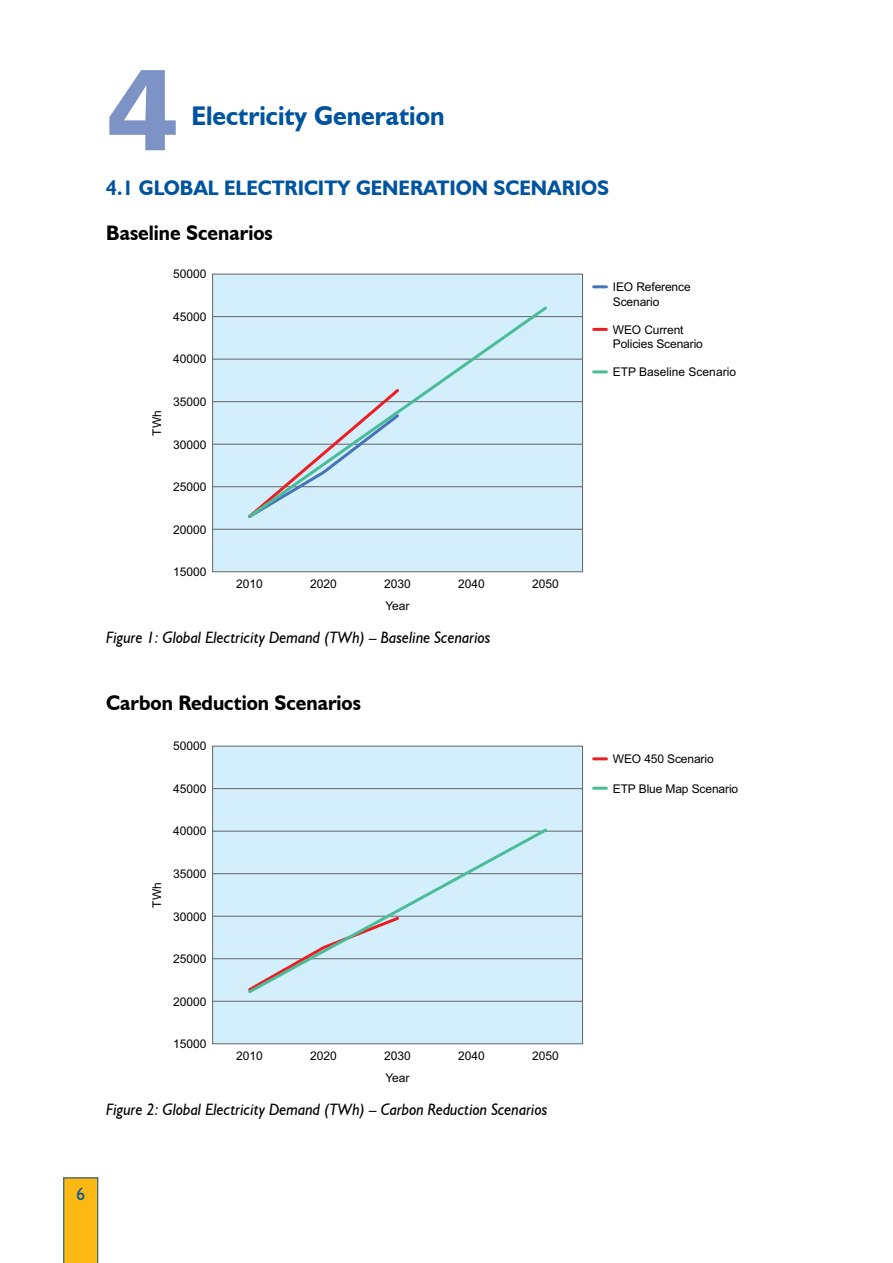
<style>
.page{position:relative;width:893px;height:1263px;background:#fff}
.page>*{position:absolute;margin:0;border:0;box-sizing:border-box;transform-origin:0 0}
.t1{font:115.5px "Humanist 777 BT Black B";color:#7d92c5}
.t2{font:700 27px "Humanist 521 BT";color:#00549f;scale:.95 1}
.t3{font:700 21px "Humanist 521 BT";color:#000;scale:.95 1}
.t4{font:700 21px "Humanist 521 BT";color:#00549f;scale:.95 1}
.t5{font:18px "Humanist 521 BT";color:#00549f;scale:.95 1}
.t6{font:italic 16.5px "Humanist 521 BT";color:#000;scale:.95 1}
.t7{font:12px/14.4px "Arial";color:#000}
</style>
<div class="page">
<div style="left:64px;top:1178px;width:34px;height:85px;background:#fdb913"></div>
<div style="left:213px;top:274px;width:370px;height:298px;background:#d4effc"></div>
<hr style="left:213px;top:316px;width:370px;height:1px;background:#636466">
<hr style="left:213px;top:359px;width:370px;height:1px;background:#636466">
<hr style="left:213px;top:401px;width:370px;height:1px;background:#636466">
<hr style="left:213px;top:444px;width:370px;height:1px;background:#636466">
<hr style="left:213px;top:486px;width:370px;height:1px;background:#636466">
<hr style="left:213px;top:529px;width:370px;height:1px;background:#636466">
<svg style="left:550px;top:284px;width:58px;height:237px"></svg>
<svg style="left:245px;top:306px;width:305px;height:212px"></svg>
<div style="left:213px;top:746px;width:370px;height:298px;background:#d4effc"></div>
<hr style="left:213px;top:788px;width:370px;height:1px;background:#636466">
<hr style="left:213px;top:831px;width:370px;height:1px;background:#636466">
<hr style="left:213px;top:873px;width:370px;height:1px;background:#636466">
<hr style="left:213px;top:916px;width:370px;height:1px;background:#636466">
<hr style="left:213px;top:958px;width:370px;height:1px;background:#636466">
<hr style="left:213px;top:1001px;width:370px;height:1px;background:#636466">
<svg style="left:245px;top:756px;width:363px;height:238px"></svg>
<svg style="left:246px;top:826px;width:304px;height:168px"></svg>
<h1 class="t1" style="left:106px;top:36px;width:73px">4</h1>
<h2 class="t2" style="left:191px;top:99px;width:268px">Electricity Generation</h2>
<h3 class="t4" style="left:106px;top:174px;width:531px">4.1 GLOBAL ELECTRICITY GENERATION SCENARIOS</h3>
<h3 class="t3" style="left:106px;top:219px;width:177px">Baseline Scenarios</h3>
<p class="t7" style="left:150px;top:436px;width:27px;rotate:-90deg">TWh</p>
<p class="t7" style="left:173px;top:267px;width:35px">50000</p>
<p class="t7" style="left:173px;top:309px;width:35px">45000</p>
<p class="t7" style="left:173px;top:352px;width:35px">40000</p>
<p class="t7" style="left:173px;top:395px;width:35px">35000</p>
<p class="t7" style="left:173px;top:437px;width:35px">30000</p>
<p class="t7" style="left:173px;top:480px;width:35px">25000</p>
<p class="t7" style="left:173px;top:522px;width:35px">20000</p>
<p class="t7" style="left:173px;top:565px;width:35px">15000</p>
<p class="t7" style="left:236px;top:577px;width:28px">2010</p>
<p class="t7" style="left:310px;top:577px;width:28px">2020</p>
<p class="t7" style="left:384px;top:577px;width:28px">2030</p>
<p class="t7" style="left:458px;top:577px;width:28px">2040</p>
<p class="t7" style="left:532px;top:577px;width:28px">2050</p>
<p class="t7" style="left:385px;top:598px;width:26px">Year</p>
<h3 class="t6" style="left:106px;top:627px;width:406px">Figure 1: Global Electricity Demand (TWh) – Baseline Scenarios</h3>
<h3 class="t3" style="left:106px;top:690px;width:270px">Carbon Reduction Scenarios</h3>
<p class="t7" style="left:150px;top:908px;width:27px;rotate:-90deg">TWh</p>
<p class="t7" style="left:173px;top:739px;width:35px">50000</p>
<p class="t7" style="left:173px;top:781px;width:35px">45000</p>
<p class="t7" style="left:173px;top:824px;width:35px">40000</p>
<p class="t7" style="left:173px;top:867px;width:35px">35000</p>
<p class="t7" style="left:173px;top:909px;width:35px">30000</p>
<p class="t7" style="left:173px;top:952px;width:35px">25000</p>
<p class="t7" style="left:173px;top:994px;width:35px">20000</p>
<p class="t7" style="left:173px;top:1037px;width:35px">15000</p>
<p class="t7" style="left:236px;top:1049px;width:28px">2010</p>
<p class="t7" style="left:310px;top:1049px;width:28px">2020</p>
<p class="t7" style="left:384px;top:1049px;width:28px">2030</p>
<p class="t7" style="left:458px;top:1049px;width:28px">2040</p>
<p class="t7" style="left:532px;top:1049px;width:28px">2050</p>
<p class="t7" style="left:385px;top:1070px;width:26px">Year</p>
<h3 class="t6" style="left:106px;top:1099px;width:466px">Figure 2: Global Electricity Demand (TWh) – Carbon Reduction Scenarios</h3>
<p class="t7" style="left:613px;top:280px;width:79px">IEO Reference<br>Scenario</p>
<p class="t7" style="left:613px;top:322px;width:92px">WEO Current<br>Policies Scenario</p>
<p class="t7" style="left:613px;top:365px;width:125px">ETP Baseline Scenario</p>
<p class="t7" style="left:613px;top:752px;width:102px">WEO 450 Scenario</p>
<p class="t7" style="left:613px;top:781px;width:127px">ETP Blue Map Scenario</p>
<h3 class="t5" style="left:76px;top:1183px;width:11px">6</h3>
</div>
